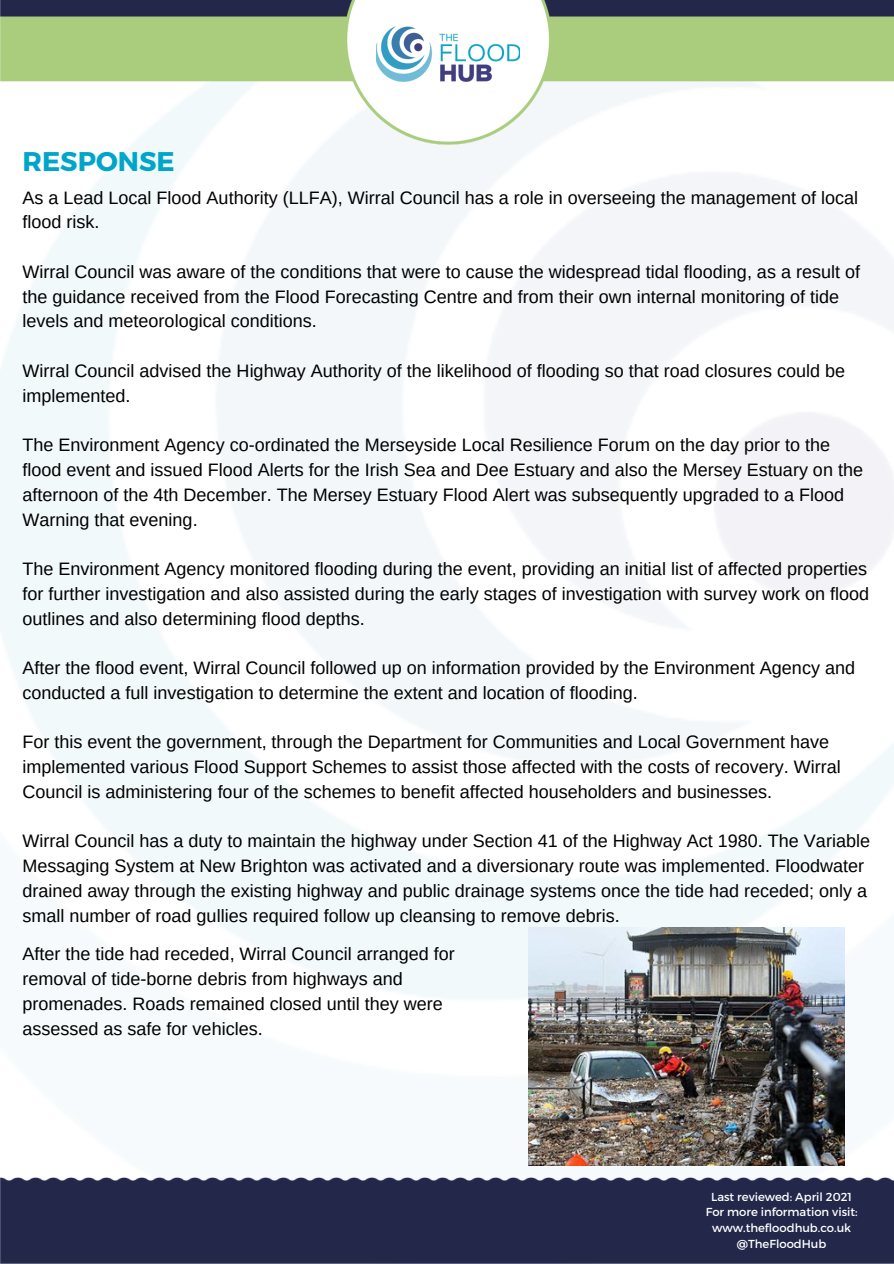
<style>
.page{position:relative;width:894px;height:1264px;background:#fff}
.page>*{position:absolute;margin:0;border:0;box-sizing:border-box;transform-origin:0 0}
.t1{font:700 27px "Montserrat";color:#00a6c9}
.t2{font:18px/24.8px "Arimo";color:#000}
.t3{font:11.55px/15.8px "Montserrat";color:#fff;text-align:center}
</style>
<div class="page">
<img style="left:0;top:144px;width:893px;height:1022px">
<img style="left:0;top:0;width:893px;height:144px">
<img style="left:376px;top:26px;width:143px;height:56px">
<div style="left:0;top:1177px;width:893px;height:86px;background:#23284b"></div>
<img style="left:528px;top:927px;width:316px;height:238px">
<p class="t1" style="left:23px;top:143px;width:154px">RESPONSE</p>
<p class="t2" style="left:23px;top:185px;width:836px">As a Lead Local Flood Authority (LLFA), Wirral Council has a role in overseeing the management of local flood risk.</p>
<h1 class="t2" style="left:23px;top:259px;width:838px">Wirral Council was aware of the conditions that were to cause the widespread tidal flooding, as a result of the guidance received from the Flood Forecasting Centre and from their own internal monitoring of tide levels and meteorological conditions.</h1>
<h2 class="t2" style="left:23px;top:358px;width:823px">Wirral Council advised the Highway Authority of the likelihood of flooding so that road closures could be implemented.</h2>
<h2 class="t2" style="left:23px;top:432px;width:841px">The Environment Agency co-ordinated the Merseyside Local Resilience Forum on the day prior to the flood event and issued Flood Alerts for the Irish Sea and Dee Estuary and also the Mersey Estuary on the afternoon of the 4th December. The Mersey Estuary Flood Alert was subsequently upgraded to a Flood Warning that evening.</h2>
<h2 class="t2" style="left:23px;top:556px;width:847px;text-align:justify">The Environment Agency monitored flooding during the event, providing an initial list of affected properties for further investigation and also assisted during the early stages of investigation with survey work on flood outlines and also determining flood depths.</h2>
<h2 class="t2" style="left:23px;top:655px;width:833px">After the flood event, Wirral Council followed up on information provided by the Environment Agency and conducted a full investigation to determine the extent and location of flooding.</h2>
<h2 class="t2" style="left:23px;top:729px;width:819px">For this event the government, through the Department for Communities and Local Government have implemented various Flood Support Schemes to assist those affected with the costs of recovery. Wirral<br>Council is administering four of the schemes to benefit affected householders and businesses.</h2>
<h2 class="t2" style="left:23px;top:828px;width:848px">Wirral Council has a duty to maintain the highway under Section 41 of the Highway Act 1980. The Variable Messaging System at New Brighton was activated and a diversionary route was implemented. Floodwater drained away through the existing highway and public drainage systems once the tide had receded; only a small number of road gullies required follow up cleansing to remove debris.</h2>
<h2 class="t2" style="left:23px;top:941px;width:433px">After the tide had receded, Wirral Council arranged for removal of tide-borne debris from highways and promenades. Roads remained closed until they were assessed as safe for vehicles.</h2>
<p class="t3" style="left:701px;top:1188px;width:136px">Last reviewed: Oct 2018</p>
<h2 class="t3" style="left:711px;top:1188px;width:142px">Last reviewed: April 2021</h2>
<p class="t3" style="left:705px;top:1203px;width:153px">For more information visit: www.thefloodhub.co.uk @TheFloodHub</p>
</div>
